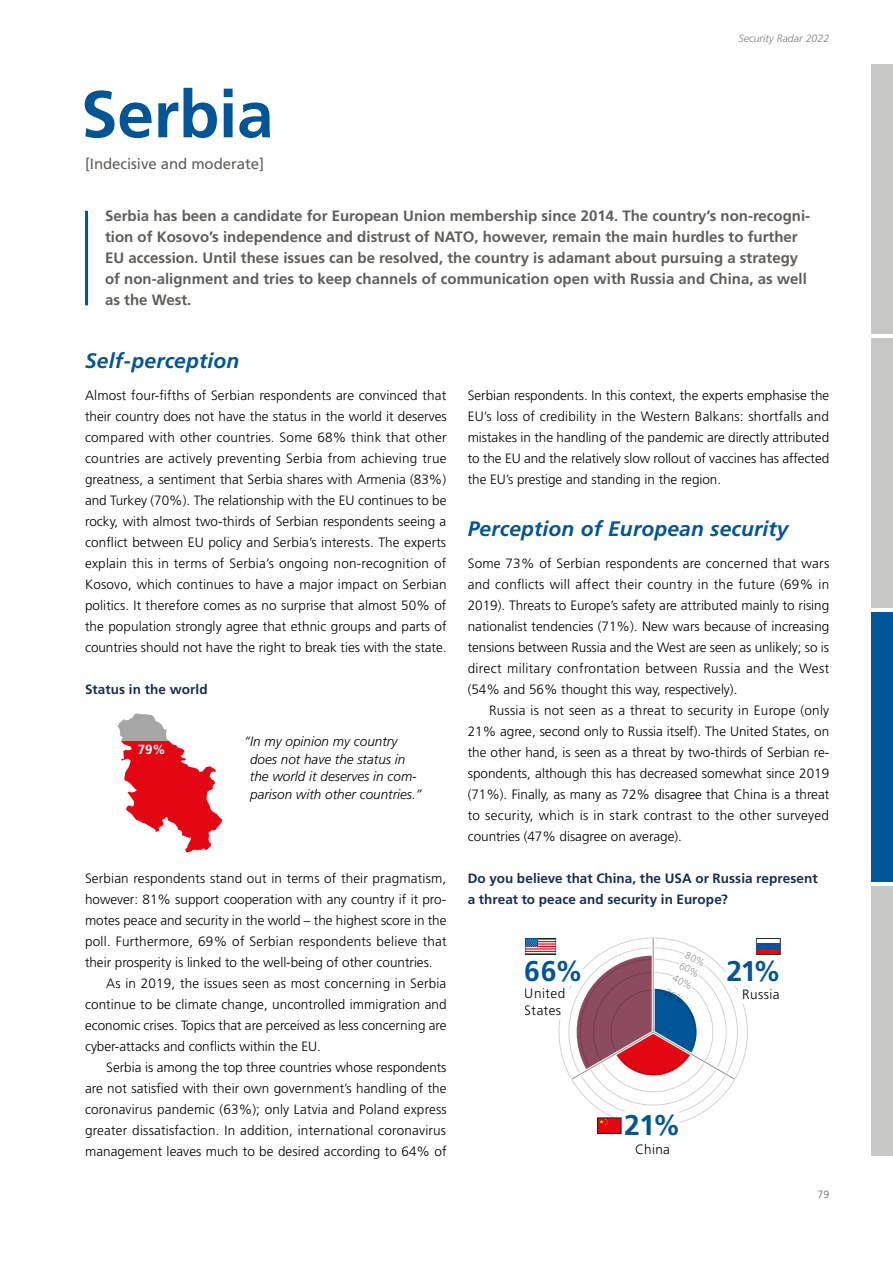
<style>
.page{position:relative;width:893px;height:1263px;background:#fff}
.page>*{position:absolute;margin:0;border:0;box-sizing:border-box;transform-origin:0 0}
.t1{font:700 66px "Frutiger";letter-spacing:-.005em;color:#005597}
.t2{font:700 28.5px "Frutiger";color:#005597}
.t3{font:italic 700 21px "Frutiger";letter-spacing:.01em;color:#005597}
.t4{font:700 15px/21px "Frutiger";color:#605d5a}
.t5{font:15px "Frutiger";letter-spacing:-.005em;color:#605d5a}
.t6{font:300 13.5px/21px "Frutiger";color:#000;text-align:justify}
.t7{font:700 13.5px/21px "Frutiger";letter-spacing:.005em;color:#182f50}
.t8{font:italic 300 13.5px/17.4px "Frutiger";color:#000}
.t9{font:300 13.5px/16.2px "Frutiger";letter-spacing:.03em;color:#000}
.t10{font:700 13.2px "Frutiger";color:#fff}
.t11{font:italic 300 10.5px "Frutiger";letter-spacing:.005em;color:#7f7c7a}
.t12{font:300 10.5px "Frutiger";color:#605d5a}
</style>
<div class="page">
<hr style="left:653px;top:938px;width:1px;height:94px;background:#949290">
<div style="left:597px;top:1118px;width:24px;height:15px;border:1px solid #29211a"></div>
<svg style="left:599px;top:1098px;width:93px;height:37px"></svg>
<div style="left:756px;top:938px;width:24px;height:17px;border:1px solid #29211a"></div>
<div style="left:525px;top:938px;width:31px;height:16px;border:1px solid #29211a"></div>
<div style="left:525px;top:938px;width:12px;height:9px;background:#005597"></div>
<hr style="left:85px;top:211px;width:3px;height:94px;background:#005597">
<svg style="left:117px;top:713px;width:106px;height:140px"></svg>
<div style="left:872px;top:64px;width:21px;height:270px;background:#c8c8c7"></div>
<div style="left:872px;top:338px;width:21px;height:270px;background:#c8c8c7"></div>
<div style="left:872px;top:612px;width:21px;height:270px;background:#005597"></div>
<div style="left:872px;top:886px;width:21px;height:270px;background:#c8c8c7"></div>
<svg style="left:525px;top:939px;width:255px;height:144px"></svg>
<p class="t11" style="left:738px;top:33px;width:92px">Security Radar 2022</p>
<h1 class="t1" style="left:81px;top:76px;width:194px">Serbia</h1>
<p class="t5" style="left:85px;top:155px;width:181px">[Indecisive and moderate]</p>
<p class="t4" style="left:105px;top:205px;width:707px">Serbia has been a candidate for European Union membership since 2014. The country’s non-recogni&shy;tion of Kosovo’s independence and distrust of NATO, however, remain the main hurdles to further EU accession. Until these issues can be resolved, the country is adamant about pursuing a strategy of non-alignment and tries to keep channels of communication open with Russia and China, as well as the West.</p>
<h3 class="t3" style="left:85px;top:349px;width:156px">Self-perception</h3>
<p class="t6" style="left:85px;top:385px;width:363px">Almost four-fifths of Serbian respondents are convinced that their country does not have the status in the world it deserves compared with other countries. Some 68% think that other countries are actively preventing Serbia from achieving true greatness, a sentiment that Serbia shares with Armenia (83%) and Turkey (70%). The relationship with the EU continues to be rocky, with almost two-thirds of Serbian respondents seeing a conflict between EU policy and Serbia’s interests. The experts explain this in terms of Serbia’s ongoing non-recognition of Kosovo, which continues to have a major impact on Serbian politics. It therefore comes as no surprise that almost 50% of the population strongly agree that ethnic groups and parts of countries should not have the right to break ties with the state.</p>
<p class="t7" style="left:85px;top:679px;width:124px">Status in the world</p>
<p class="t10" style="left:138px;top:741px;width:29px">79%</p>
<p class="t8" style="left:250px;top:733px;width:173px;text-indent:-6px">“In my opinion my country does not have the status in the world it deserves in com&shy;parison with other countries.”</p>
<p class="t6" style="left:85px;top:868px;width:363px">Serbian respondents stand out in terms of their pragmatism, however: 81% support cooperation with any country if it pro&shy;motes peace and security in the world – the highest score in the poll. Furthermore, 69% of Serbian respondents believe that their prosperity is linked to the well-being of other countries.</p>
<p class="t6" style="left:85px;top:973px;width:363px;text-indent:21px">As in 2019, the issues seen as most concerning in Serbia continue to be climate change, uncontrolled immigration and economic crises. Topics that are perceived as less concerning are cyber-attacks and conflicts within the EU.</p>
<p class="t6" style="left:85px;top:1057px;width:363px;text-indent:21px">Serbia is among the top three countries whose respondents are not satisfied with their own government’s handling of the coronavirus pandemic (63%); only Latvia and Poland express greater dissatisfaction. In addition, international coronavirus management leaves much to be desired according to 64% of</p>
<p class="t6" style="left:468px;top:385px;width:363px">Serbian respondents. In this context, the experts emphasise the EU’s loss of credibility in the Western Balkans: shortfalls and mistakes in the handling of the pandemic are directly attributed to the EU and the relatively slow rollout of vaccines has affected the EU’s prestige and standing in the region.</p>
<h3 class="t3" style="left:468px;top:517px;width:322px">Perception of European security</h3>
<p class="t6" style="left:468px;top:553px;width:363px">Some 73% of Serbian respondents are concerned that wars and conflicts will affect their country in the future (69% in 2019). Threats to Europe’s safety are attributed mainly to rising nationalist tendencies (71%). New wars because of increasing tensions between Russia and the West are seen as unlikely; so is direct military confrontation between Russia and the West (54% and 56% thought this way, respectively).</p>
<p class="t6" style="left:468px;top:700px;width:363px;text-indent:21px">Russia is not seen as a threat to security in Europe (only 21% agree, second only to Russia itself). The United States, on the other hand, is seen as a threat by two-thirds of Serbian re&shy;spondents, although this has decreased somewhat since 2019 (71%). Finally, as many as 72% disagree that China is a threat to security, which is in stark contrast to the other surveyed countries (47% disagree on average).</p>
<p class="t7" style="left:468px;top:868px;width:351px">Do you believe that China, the USA or Russia represent a threat to peace and security in Europe?</p>
<h2 class="t2" style="left:525px;top:954px;width:60px">66%</h2>
<h2 class="t2" style="left:727px;top:954px;width:56px">21%</h2>
<p class="t9" style="left:525px;top:986px;width:42px">United<br>States</p>
<p class="t6" style="left:742px;top:983px;width:39px">Russia</p>
<h2 class="t2" style="left:624px;top:1109px;width:58px">21%</h2>
<p class="t6" style="left:635px;top:1138px;width:36px">China</p>
<p class="t12" style="left:817px;top:1188px;width:13px">79</p>
</div>
